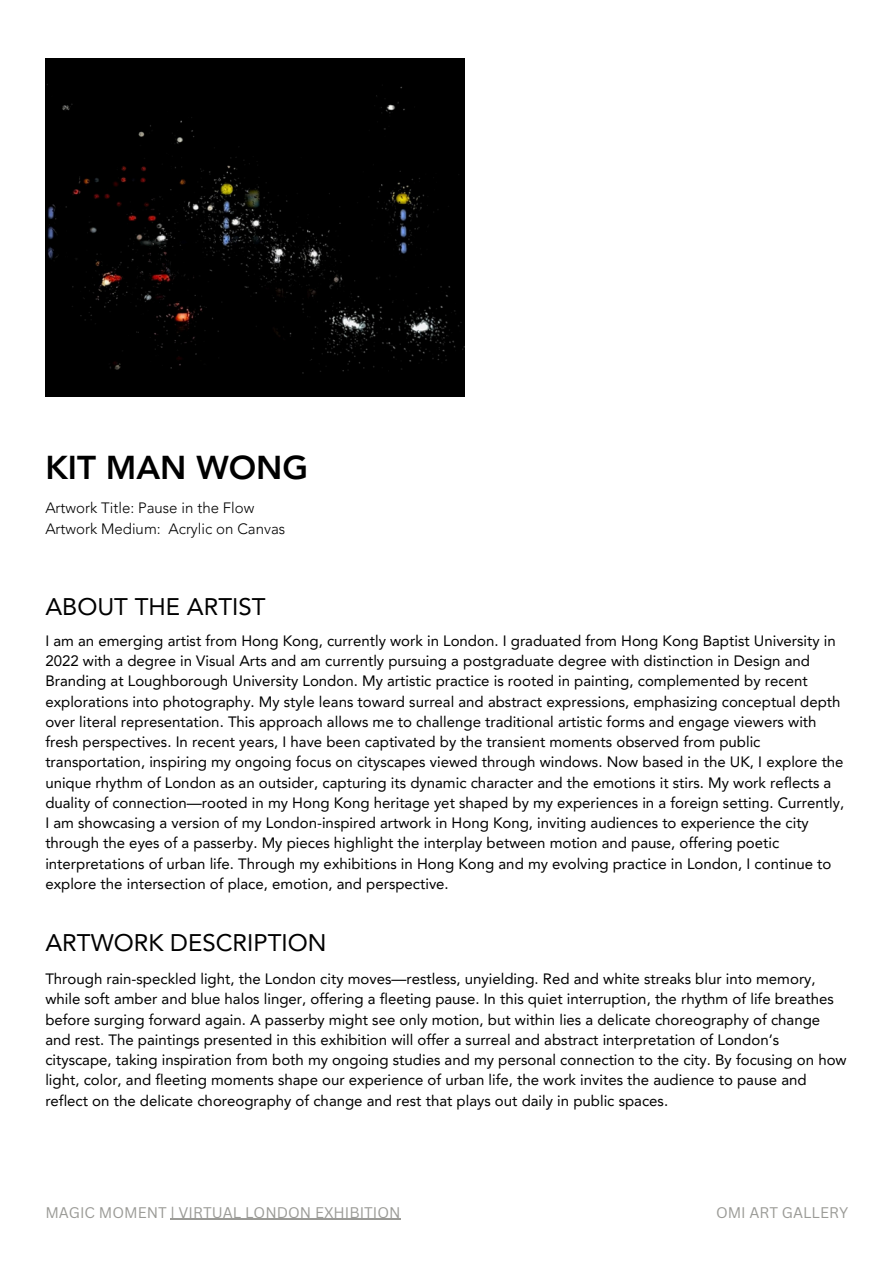
<style>
.page{position:relative;width:894px;height:1264px;background:#fff}
.page>*{position:absolute;margin:0;border:0;box-sizing:border-box;transform-origin:0 0}
.t1{font:800 33px "Avenir LT Pro";color:#000}
.t2{font:24px "Avenir LT Pro";color:#000}
.t3{font:15px/20.2px "Avenir LT Pro";color:#000}
.t4{font:300 15px "Avenir LT Pro";color:#000}
.t5{font:15px "Canva Sans";color:#9b9b97}
</style>
<div class="page">
<div style="left:45px;top:59px;width:419px;height:337px;background:#000"></div>
<hr style="left:170px;top:1218px;width:230px;height:1px;background:#9b9b97">
<p class="t1" style="left:45px;top:454px;width:264px">KIT MAN WONG</p>
<p class="t4" style="left:45px;top:502px;width:210px">Artwork Title: Pause in the Flow</p>
<p class="t4" style="left:45px;top:522px;width:241px">Artwork Medium: Acrylic on Canvas</p>
<h1 class="t2" style="left:45px;top:596px;width:222px">ABOUT THE ARTIST</h1>
<h2 class="t3" style="left:45px;top:632px;width:800px">I am an emerging artist from Hong Kong, currently work in London. I graduated from Hong Kong Baptist University in 2022 with a degree in Visual Arts and am currently pursuing a postgraduate degree with distinction in Design and Branding at Loughborough University London. My artistic practice is rooted in painting, complemented by recent explorations into photography. My style leans toward surreal and abstract expressions, emphasizing conceptual depth over literal representation. This approach allows me to challenge traditional artistic forms and engage viewers with fresh perspectives. In recent years, I have been captivated by the transient moments observed from public transportation, inspiring my ongoing focus on cityscapes viewed through windows. Now based in the UK, I explore the unique rhythm of London as an outsider, capturing its dynamic character and the emotions it stirs. My work reflects a duality of connection—rooted in my Hong Kong heritage yet shaped by my experiences in a foreign setting. Currently, I am showcasing a version of my London-inspired artwork in Hong Kong, inviting audiences to experience the city through the eyes of a passerby. My pieces highlight the interplay between motion and pause, offering poetic interpretations of urban life. Through my exhibitions in Hong Kong and my evolving practice in London, I continue to explore the intersection of place, emotion, and perspective.</h2>
<p class="t2" style="left:45px;top:932px;width:282px">ARTWORK DESCRIPTION</p>
<h2 class="t3" style="left:45px;top:970px;width:802px">Through rain-speckled light, the London city moves—restless, unyielding. Red and white streaks blur into memory, while soft amber and blue halos linger, offering a fleeting pause. In this quiet interruption, the rhythm of life breathes before surging forward again. A passerby might see only motion, but within lies a delicate choreography of change and rest. The paintings presented in this exhibition will offer a surreal and abstract interpretation of London’s cityscape, taking inspiration from both my ongoing studies and my personal connection to the city. By focusing on how light, color, and fleeting moments shape our experience of urban life, the work invites the audience to pause and reflect on the delicate choreography of change and rest that plays out daily in public spaces.</h2>
<p class="t5" style="left:45px;top:1201px;width:357px">MAGIC MOMENT | VIRTUAL LONDON EXHIBITION</p>
<h3 class="t5" style="left:715px;top:1201px;width:134px">OMI ART GALLERY</h3>
</div>
